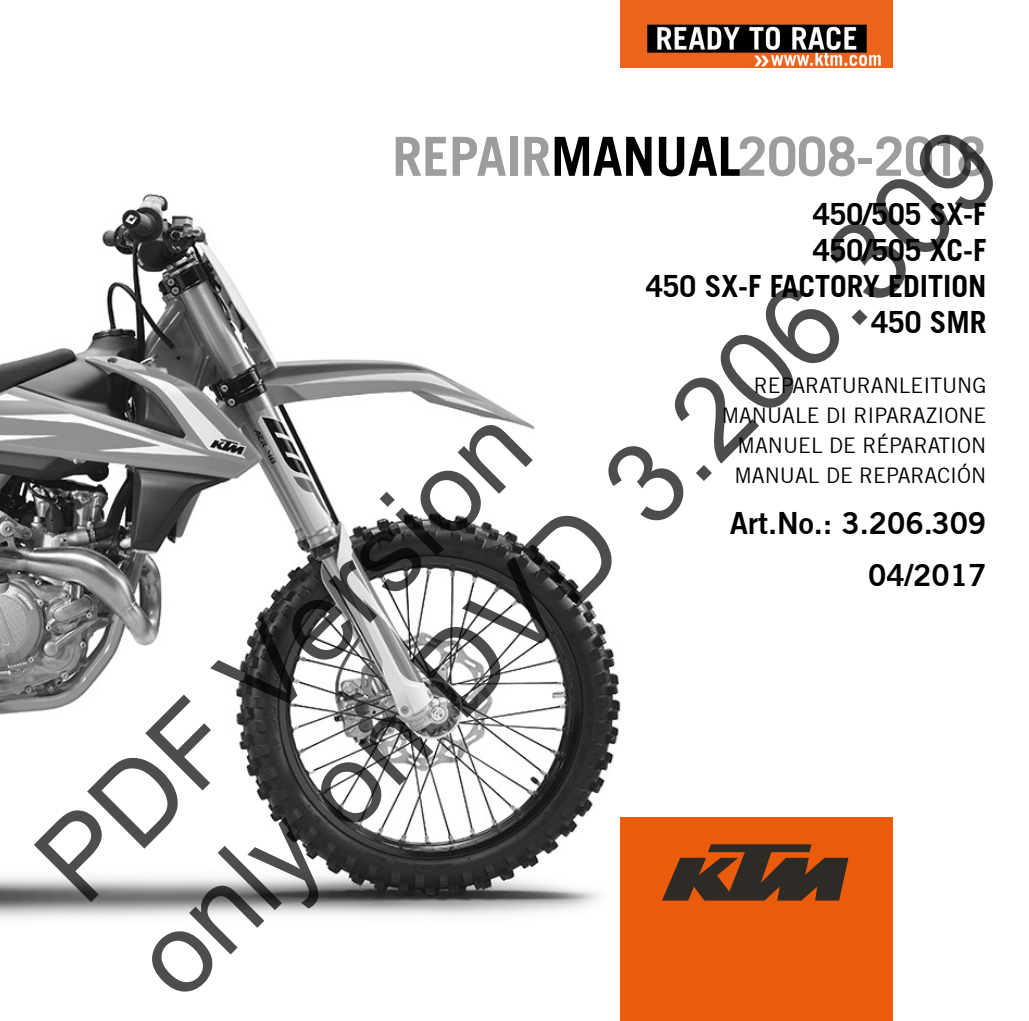
<style>
.page{position:relative;width:1029px;height:1021px;background:#fff}
.page>*{position:absolute;margin:0;border:0;box-sizing:border-box;transform-origin:0 0}
.t1{font:113.1px/135.9px "Arial";color:rgb(0 0 0/.7)}
.t2{font:700 54px "Trade Gothic";letter-spacing:-.005em;color:#9d9d9c}
.Titel_Bike{font:700 30px "Trade Gothic";color:#000}
.t3{font:30px "Trade Gothic Bold Two";color:#000}
.Titel_Bike-2{font:21px "Trade Gothic";color:#000}
.s1{color:#000}
</style>
<div class="page">
<img style="left:0;top:193px;width:621px;height:786px">
<img style="left:621px;top:0;width:272px;height:67px">
<div style="left:621px;top:817px;width:272px;height:203px;background:#ea5b0b"></div>
<svg style="left:662px;top:844px;width:186px;height:56px"></svg>
<h1 class="t1" style="left:10px;top:832px;width:1171px;rotate:-45deg">PDF Version<br>only on DVD 3.206.309</h1>
<p class="t2" style="left:392px;top:123px;width:596px">REPAIR<span class="s1">MANUAL</span>2008-2018</p>
<p class="Titel_Bike" style="left:813px;top:196px;width:175px">450/505 SX-F</p>
<p class="Titel_Bike" style="left:813px;top:232px;width:175px">450/505 XC-F</p>
<p class="Titel_Bike" style="left:646px;top:268px;width:342px">450 SX-F FACTORY EDITION</p>
<p class="Titel_Bike" style="left:871px;top:304px;width:117px">450 SMR</p>
<p class="Titel_Bike-2" style="left:754px;top:373px;width:234px">REPARATURANLEITUNG</p>
<p class="Titel_Bike-2" style="left:722px;top:403px;width:266px">MANUALE DI RIPARAZIONE</p>
<p class="Titel_Bike-2" style="left:738px;top:433px;width:250px">MANUEL DE RÉPARATION</p>
<p class="Titel_Bike-2" style="left:734px;top:463px;width:253px">MANUAL DE REPARACIÓN</p>
<p class="t3" style="left:730px;top:505px;width:258px">Art.No.: 3.206.309</p>
<p class="t3" style="left:868px;top:556px;width:120px">04/2017</p>
</div>
